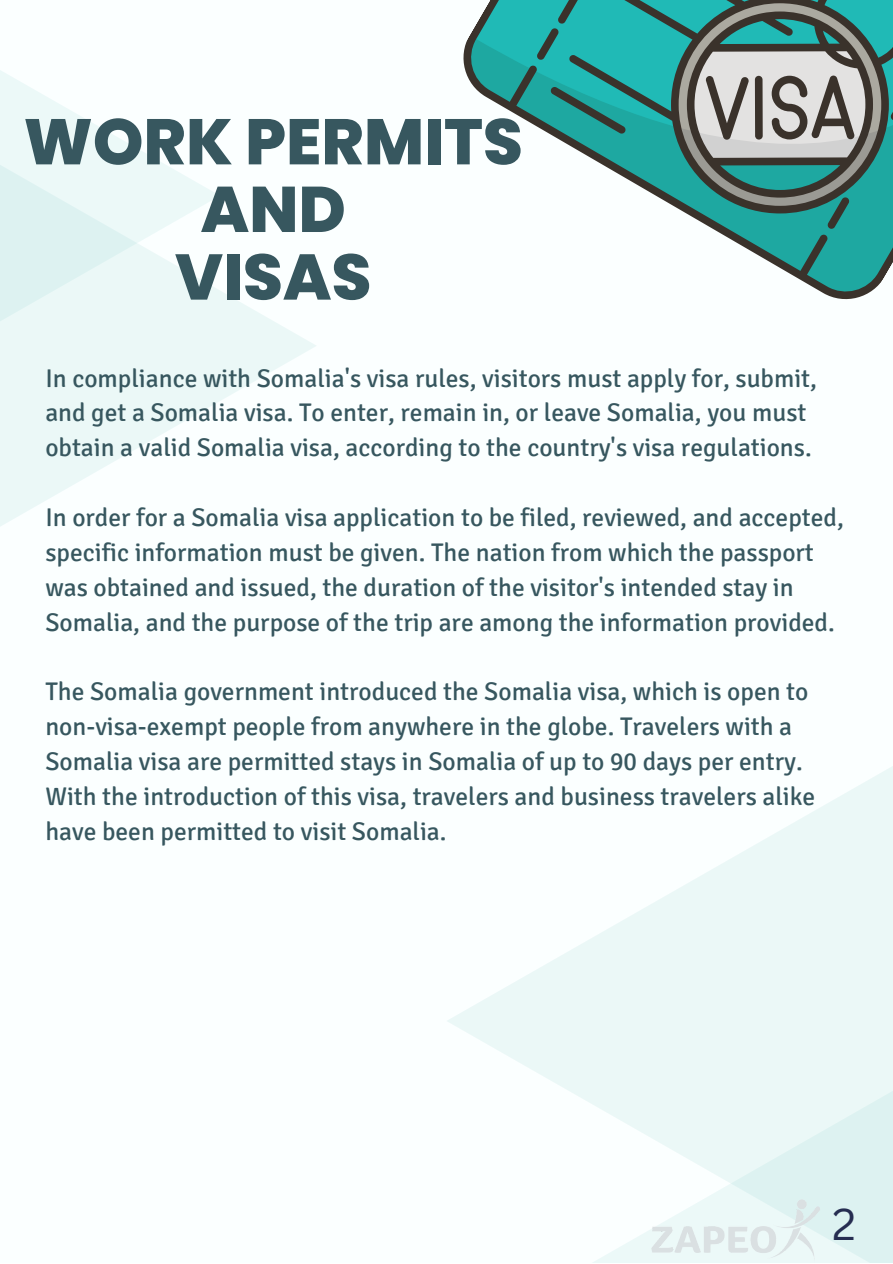
<style>
.page{position:relative;width:893px;height:1264px;background:#fff}
.page>*{position:absolute;margin:0;border:0;box-sizing:border-box;transform-origin:0 0}
.t1{font:800 64.35px/67.7px "Poppins";color:#37575f;text-align:center}
.t2{font:43.5px "Canva Sans";color:#262d51}
.t3{font:25.5px/34.8px "Signika";color:#37575f}
</style>
<div class="page">
<div style="left:0;top:0;width:892px;height:1262px;background:#fbffff"></div>
<svg style="left:0;top:291px;width:316px;height:235px"></svg>
<svg style="left:0;top:70px;width:220px;height:393px;fill:#ebf8f7"></svg>
<div style="left:446px;top:631px;width:446px;height:631px;background:linear-gradient(to bottom,#f9fefe,#f7fdfd)"></div>
<div style="left:587px;top:875px;width:305px;height:387px;background:linear-gradient(to right,#f3fbfb,#e4f5f4)"></div>
<svg style="left:758px;top:255px;width:134px;height:45px"></svg>
<svg style="left:551px;top:0;width:341px;height:255px"></svg>
<svg style="left:649px;top:0;width:243px;height:233px;background:#3fa19b"></svg>
<svg style="left:684px;top:0;width:192px;height:230px;background:#70938e"></svg>
<svg style="left:463px;top:0;width:164px;height:135px;background:#41aaa5"></svg>
<img style="left:645px;top:1193px;width:179px;height:69px">
<h1 class="t1" style="left:24px;top:108px;width:501px">WORK PERMITS<br>AND<br>VISAS</h1>
<p class="t3" style="left:45px;top:361px;width:773px">In compliance with Somalia's visa rules, visitors must apply for, submit, and get a Somalia visa. To enter, remain in, or leave Somalia, you must obtain a valid Somalia visa, according to the country's visa regulations.</p>
<p class="t3" style="left:45px;top:500px;width:800px">In order for a Somalia visa application to be filed, reviewed, and accepted, specific information must be given. The nation from which the passport was obtained and issued, the duration of the visitor's intended stay in Somalia, and the purpose of the trip are among the information provided.</p>
<p class="t3" style="left:45px;top:674px;width:771px">The Somalia government introduced the Somalia visa, which is open to non-visa-exempt people from anywhere in the globe. Travelers with a Somalia visa are permitted stays in Somalia of up to 90 days per entry.<br>With the introduction of this visa, travelers and business travelers alike have been permitted to visit Somalia.</p>
<h2 class="t2" style="left:832px;top:1193px;width:25px">2</h2>
</div>
